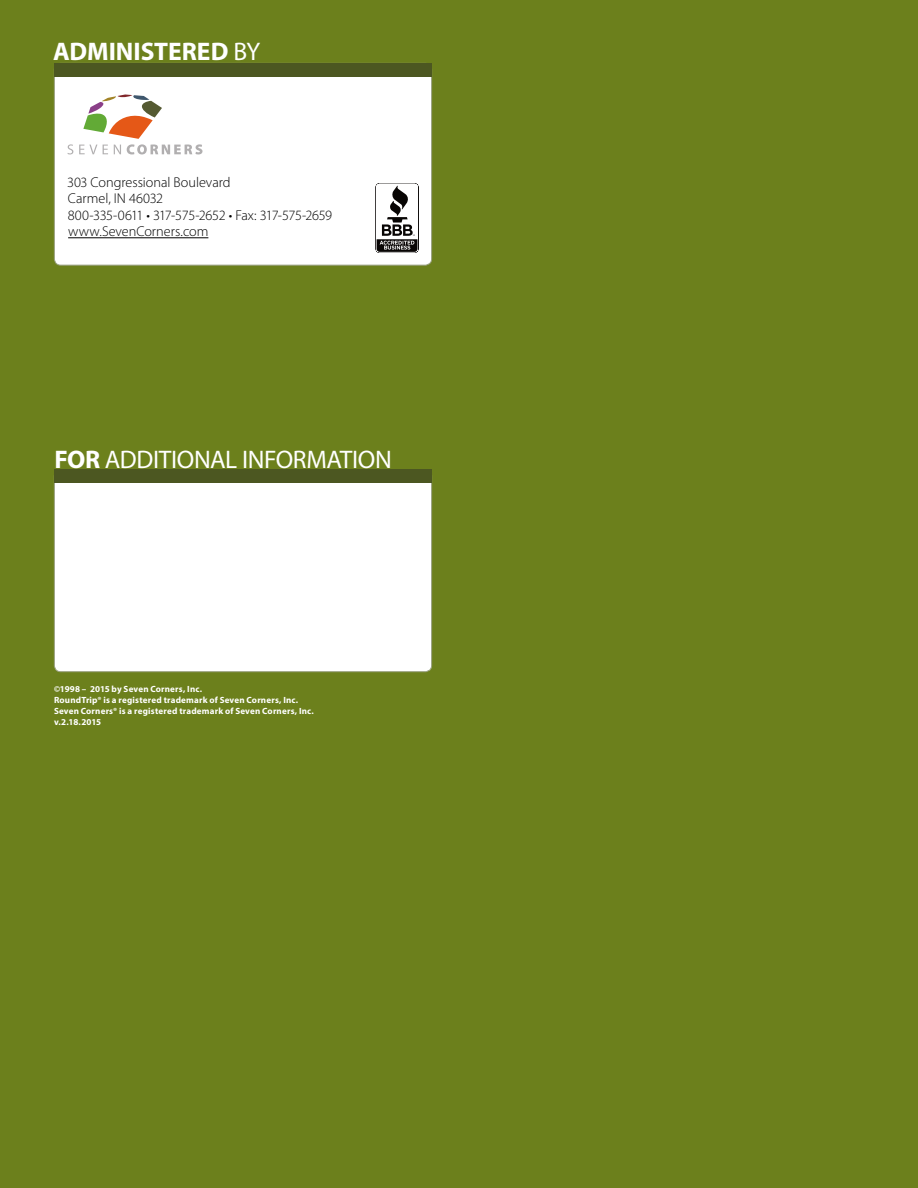
<style>
.page{position:relative;width:918px;height:1188px;background:#6c801c}
.page>*{position:absolute;margin:0;border:0;box-sizing:border-box;transform-origin:0 0}
.t1{font:25.5px "Myriad Pro";letter-spacing:-.015em;color:#fff}
.t2{font:700 25.5px "Myriad Pro";color:#fff}
.t3{font:300 14.25px/16.5px "Myriad Pro";letter-spacing:-.005em;color:#000}
.t4{font:700 9px/10.8px "Myriad Pro";letter-spacing:.02em;color:#fff}
.s1{font-weight:400}
.s2{font-weight:700}
</style>
<div class="page">
<div style="left:54px;top:63px;width:378px;height:202px;background:#fff;border-radius:6px"></div>
<hr style="left:68px;top:237px;width:140px;height:1px;background:#000">
<div style="left:54px;top:63px;width:378px;height:14px;background:#4c5721"></div>
<div style="left:54px;top:470px;width:378px;height:202px;background:#fff;border-radius:6px"></div>
<div style="left:54px;top:470px;width:378px;height:13px;background:#4c5721"></div>
<svg style="left:68px;top:144px;width:5px;height:10px"></svg>
<svg style="left:79px;top:94px;width:123px;height:60px"></svg>
<svg style="left:375px;top:183px;width:44px;height:70px"></svg>
<h1 class="t2" style="left:53px;top:35px;width:209px">ADMINISTERED <span class="s1">BY</span></h1>
<h2 class="t3" style="left:67px;top:174px;width:267px">303 Congressional Boulevard<br>Carmel, IN 46032<br>800-335-0611 • 317-575-2652 • Fax: 317-575-2659 www.SevenCorners.com</h2>
<h1 class="t1" style="left:54px;top:443px;width:339px"><span class="s2">FOR</span> ADDITIONAL INFORMATION</h1>
<p class="t4" style="left:54px;top:684px;width:261px">©1998 – 2015 by Seven Corners, Inc.<br>RoundTrip® is a registered trademark of Seven Corners, Inc.<br>Seven Corners® is a registered trademark of Seven Corners, Inc. v.2.18.2015</p>
</div>
